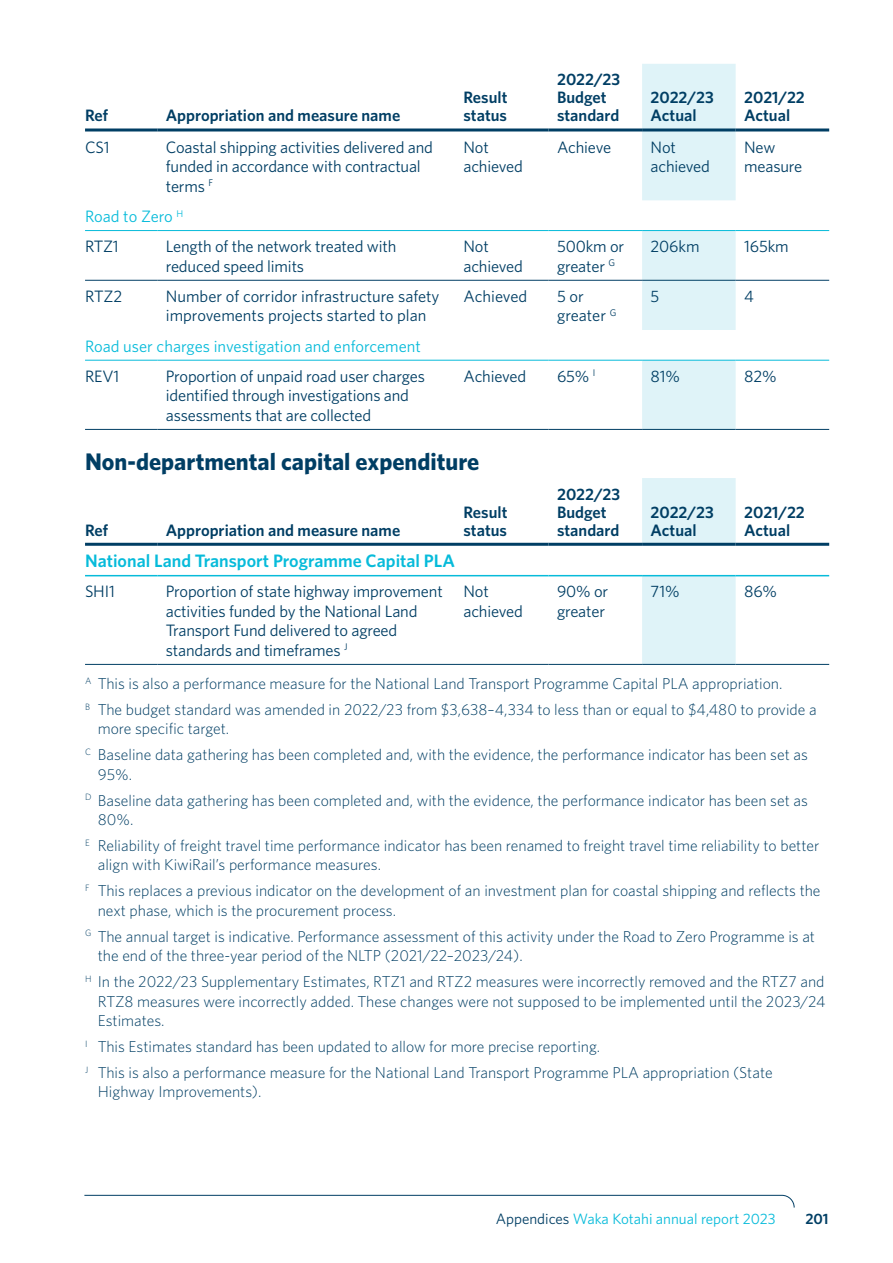
<style>
.page{position:relative;width:893px;height:1263px;background:#fff}
.page>*{position:absolute;margin:0;border:0;box-sizing:border-box;transform-origin:0 0}
.title_1{font:700 24px "Whitney";color:#003e64}
.title_2_-_teal{font:600 18px "Whitney";color:#07bbda}
.table_body{font:16.5px/19.5px "Whitney";letter-spacing:-.01em;color:#003e64}
.table_header{font:600 16.5px/18px "Whitney";color:#003e64}
.table_header-2{font:16.5px "Whitney";color:#07bbda}
.Table_Footnote{font:300 15.75px/19.5px "Whitney";color:#003e64}
.t1{font:15px "Whitney";color:#07bbda}
.t2{font:600 15px "Whitney";color:#003e64}
.s1{color:#003e64}
</style>
<div class="page">
<svg style="left:642px;top:64px;width:94px;height:365px"></svg>
<hr style="left:85px;top:128px;width:72px;height:3px;background:#003e64">
<hr style="left:157px;top:128px;width:298px;height:3px;background:#003e64">
<hr style="left:455px;top:128px;width:94px;height:3px;background:#003e64">
<hr style="left:549px;top:128px;width:93px;height:3px;background:#003e64">
<hr style="left:642px;top:128px;width:94px;height:3px;background:#003e64">
<hr style="left:736px;top:128px;width:93px;height:3px;background:#003e64">
<hr style="left:85px;top:230px;width:72px;height:1px;background:#07bbda">
<hr style="left:157px;top:230px;width:298px;height:1px;background:#07bbda">
<hr style="left:455px;top:230px;width:94px;height:1px;background:#07bbda">
<hr style="left:549px;top:230px;width:93px;height:1px;background:#07bbda">
<hr style="left:642px;top:230px;width:94px;height:1px;background:#07bbda">
<hr style="left:736px;top:230px;width:93px;height:1px;background:#07bbda">
<hr style="left:85px;top:360px;width:72px;height:1px;background:#07bbda">
<hr style="left:157px;top:360px;width:298px;height:1px;background:#07bbda">
<hr style="left:455px;top:360px;width:94px;height:1px;background:#07bbda">
<hr style="left:549px;top:360px;width:93px;height:1px;background:#07bbda">
<hr style="left:642px;top:360px;width:94px;height:1px;background:#07bbda">
<hr style="left:736px;top:360px;width:93px;height:1px;background:#07bbda">
<hr style="left:85px;top:280px;width:72px;height:1px;background:#003e64">
<hr style="left:157px;top:280px;width:298px;height:1px;background:#003e64">
<hr style="left:455px;top:280px;width:94px;height:1px;background:#003e64">
<hr style="left:549px;top:280px;width:93px;height:1px;background:#003e64">
<hr style="left:642px;top:280px;width:94px;height:1px;background:#003e64">
<hr style="left:736px;top:280px;width:93px;height:1px;background:#003e64">
<hr style="left:85px;top:429px;width:72px;height:1px;background:#003e64">
<hr style="left:157px;top:429px;width:298px;height:1px;background:#003e64">
<hr style="left:455px;top:429px;width:94px;height:1px;background:#003e64">
<hr style="left:549px;top:429px;width:93px;height:1px;background:#003e64">
<hr style="left:642px;top:429px;width:94px;height:1px;background:#003e64">
<hr style="left:736px;top:429px;width:93px;height:1px;background:#003e64">
<svg style="left:642px;top:478px;width:94px;height:186px"></svg>
<hr style="left:85px;top:543px;width:72px;height:3px;background:#003e64">
<hr style="left:157px;top:543px;width:298px;height:3px;background:#003e64">
<hr style="left:455px;top:543px;width:94px;height:3px;background:#003e64">
<hr style="left:549px;top:543px;width:93px;height:3px;background:#003e64">
<hr style="left:642px;top:543px;width:94px;height:3px;background:#003e64">
<hr style="left:736px;top:543px;width:93px;height:3px;background:#003e64">
<hr style="left:85px;top:575px;width:72px;height:1px;background:#07bbda">
<hr style="left:157px;top:575px;width:298px;height:1px;background:#07bbda">
<hr style="left:455px;top:575px;width:94px;height:1px;background:#07bbda">
<hr style="left:549px;top:575px;width:93px;height:1px;background:#07bbda">
<hr style="left:642px;top:575px;width:94px;height:1px;background:#07bbda">
<hr style="left:736px;top:575px;width:93px;height:1px;background:#07bbda">
<hr style="left:85px;top:664px;width:72px;height:1px;background:#003e64">
<hr style="left:157px;top:664px;width:298px;height:1px;background:#003e64">
<hr style="left:455px;top:664px;width:94px;height:1px;background:#003e64">
<hr style="left:549px;top:664px;width:93px;height:1px;background:#003e64">
<hr style="left:642px;top:664px;width:94px;height:1px;background:#003e64">
<hr style="left:736px;top:664px;width:93px;height:1px;background:#003e64">
<svg style="left:84px;top:1194px;width:711px;height:14px"></svg>
<p class="table_header" style="left:85px;top:106px;width:25px">Ref</p>
<p class="table_header" style="left:166px;top:106px;width:236px">Appropriation and measure name</p>
<p class="table_header" style="left:463px;top:88px;width:45px">Result status</p>
<p class="table_header" style="left:557px;top:70px;width:65px">2022/23<br>Budget standard</p>
<p class="table_header" style="left:651px;top:88px;width:65px">2022/23<br>Actual</p>
<p class="table_header" style="left:744px;top:88px;width:62px">2021/22<br>Actual</p>
<p class="table_body" style="left:85px;top:137px;width:26px">CS1</p>
<p class="table_body" style="left:166px;top:137px;width:269px">Coastal shipping activities delivered and funded in accordance with contractual terms <sup>F</sup></p>
<p class="table_body" style="left:463px;top:137px;width:61px">Not achieved</p>
<p class="table_body" style="left:557px;top:137px;width:56px">Achieve</p>
<p class="table_body" style="left:651px;top:137px;width:61px">Not achieved</p>
<p class="table_body" style="left:744px;top:137px;width:60px">New measure</p>
<p class="table_header-2" style="left:85px;top:205px;width:100px">Road to Zero <sup>H</sup></p>
<p class="table_body" style="left:85px;top:236px;width:35px">RTZ1</p>
<p class="table_body" style="left:166px;top:236px;width:232px">Length of the network treated with reduced speed limits</p>
<p class="table_body" style="left:463px;top:236px;width:61px">Not achieved</p>
<p class="table_body" style="left:557px;top:236px;width:69px">500km or greater <sup>G</sup></p>
<p class="table_body" style="left:651px;top:236px;width:50px">206km</p>
<p class="table_body" style="left:744px;top:236px;width:46px">165km</p>
<p class="table_body" style="left:85px;top:286px;width:39px">RTZ2</p>
<p class="table_body" style="left:166px;top:286px;width:275px">Number of corridor infrastructure safety improvements projects started to plan</p>
<p class="table_body" style="left:463px;top:286px;width:65px">Achieved</p>
<p class="table_body" style="left:557px;top:286px;width:61px">5 or greater <sup>G</sup></p>
<p class="table_body" style="left:651px;top:286px;width:10px">5</p>
<p class="table_body" style="left:744px;top:286px;width:11px">4</p>
<p class="table_header-2" style="left:85px;top:335px;width:337px">Road user charges investigation and enforcement</p>
<p class="table_body" style="left:85px;top:366px;width:36px">REV1</p>
<p class="table_body" style="left:166px;top:366px;width:261px">Proportion of unpaid road user charges identified through investigations and assessments that are collected</p>
<p class="table_body" style="left:463px;top:366px;width:64px">Achieved</p>
<p class="table_body" style="left:557px;top:366px;width:40px">65% <sup>I</sup></p>
<p class="table_body" style="left:651px;top:366px;width:31px">81%</p>
<p class="table_body" style="left:744px;top:366px;width:34px">82%</p>
<h1 class="title_1" style="left:85px;top:445px;width:396px">Non-departmental capital expenditure</h1>
<p class="table_header" style="left:85px;top:521px;width:25px">Ref</p>
<p class="table_header" style="left:166px;top:521px;width:236px">Appropriation and measure name</p>
<p class="table_header" style="left:463px;top:503px;width:45px">Result status</p>
<p class="table_header" style="left:557px;top:485px;width:65px">2022/23<br>Budget standard</p>
<p class="table_header" style="left:651px;top:503px;width:65px">2022/23<br>Actual</p>
<p class="table_header" style="left:744px;top:503px;width:62px">2021/22<br>Actual</p>
<h2 class="title_2_-_teal" style="left:85px;top:549px;width:371px">National Land Transport Programme Capital PLA</h2>
<p class="table_body" style="left:85px;top:581px;width:31px">SHI1</p>
<p class="table_body" style="left:166px;top:581px;width:278px">Proportion of state highway improvement activities funded by the National Land Transport Fund delivered to agreed standards and timeframes <sup>J</sup></p>
<p class="table_body" style="left:463px;top:581px;width:61px">Not achieved</p>
<p class="table_body" style="left:557px;top:581px;width:53px">90% or greater</p>
<p class="table_body" style="left:651px;top:581px;width:30px">71%</p>
<p class="table_body" style="left:744px;top:581px;width:34px">86%</p>
<p class="Table_Footnote" style="left:85px;top:673px;width:699px"><sup>A</sup> This is also a performance measure for the National Land Transport Programme Capital PLA appropriation.</p>
<p class="Table_Footnote" style="left:98px;top:699px;width:720px;text-indent:-13px"><sup>B</sup> The budget standard was amended in 2022/23 from $3,638–4,334 to less than or equal to $4,480 to provide a more specific target.</p>
<p class="Table_Footnote" style="left:98px;top:744px;width:712px;text-indent:-13px"><sup>C</sup> Baseline data gathering has been completed and, with the evidence, the performance indicator has been set as<br>95%.</p>
<p class="Table_Footnote" style="left:98px;top:790px;width:712px;text-indent:-13px"><sup>D</sup> Baseline data gathering has been completed and, with the evidence, the performance indicator has been set as<br>80%.</p>
<p class="Table_Footnote" style="left:98px;top:835px;width:723px;text-indent:-13px"><sup>E</sup> Reliability of freight travel time performance indicator has been renamed to freight travel time reliability to better align with KiwiRail’s performance measures.</p>
<p class="Table_Footnote" style="left:98px;top:880px;width:724px;text-indent:-13px"><sup>F</sup> This replaces a previous indicator on the development of an investment plan for coastal shipping and reflects the next phase, which is the procurement process.</p>
<p class="Table_Footnote" style="left:98px;top:926px;width:719px;text-indent:-13px"><sup>G</sup> The annual target is indicative. Performance assessment of this activity under the Road to Zero Programme is at the end of the three-year period of the NLTP (2021/22–2023/24).</p>
<p class="Table_Footnote" style="left:98px;top:971px;width:729px;text-align:justify;text-indent:-13px"><sup>H</sup> In the 2022/23 Supplementary Estimates, RTZ1 and RTZ2 measures were incorrectly removed and the RTZ7 and RTZ8 measures were incorrectly added. These changes were not supposed to be implemented until the 2023/24<br>Estimates.</p>
<p class="Table_Footnote" style="left:85px;top:1036px;width:517px"><sup>I</sup> This Estimates standard has been updated to allow for more precise reporting.</p>
<p class="Table_Footnote" style="left:98px;top:1062px;width:676px;text-indent:-13px"><sup>J</sup> This is also a performance measure for the National Land Transport Programme PLA appropriation (State<br>Highway Improvements).</p>
<p class="t1" style="left:496px;top:1209px;width:281px"><span class="s1">Appendices</span> Waka Kotahi annual report 2023</p>
<p class="t2" style="left:805px;top:1208px;width:25px">201</p>
</div>
